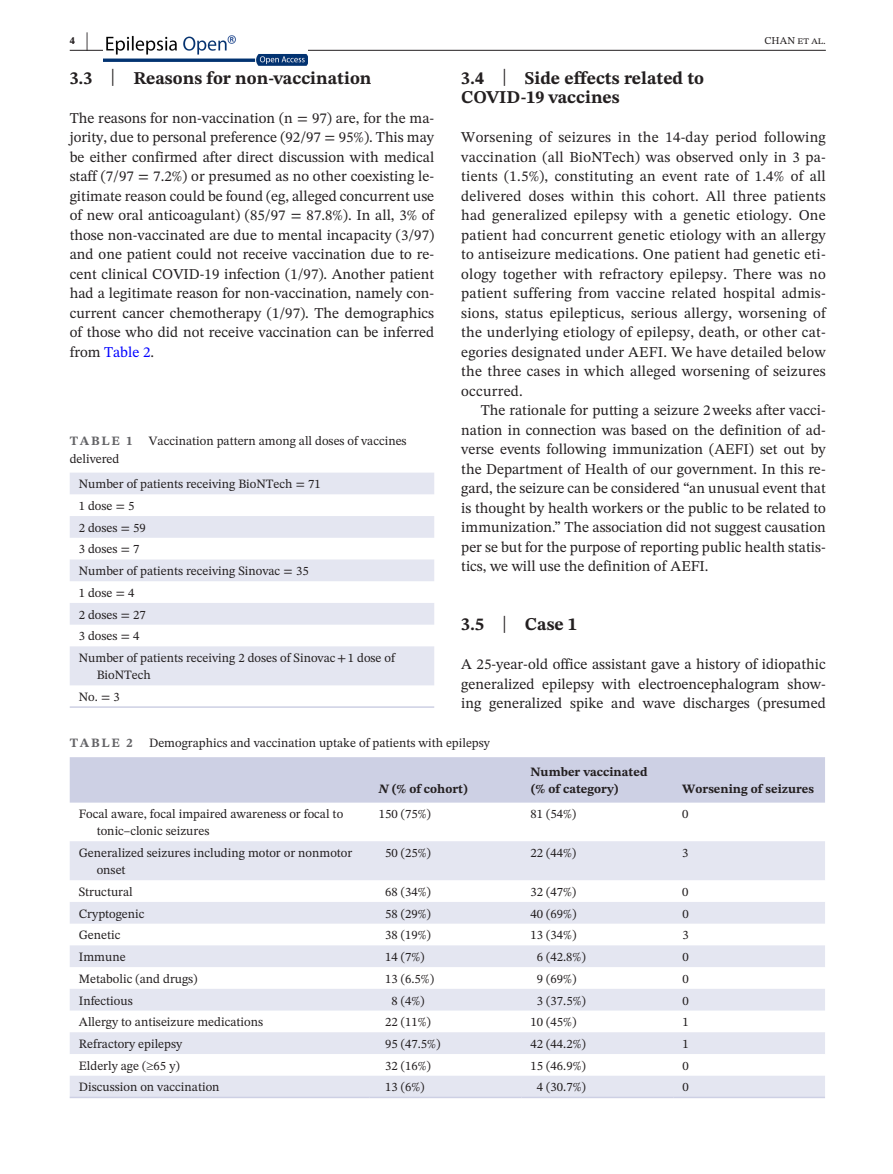
<style>
.page{position:relative;width:893px;height:1174px;background:#fff}
.page>*{position:absolute;margin:0;border:0;box-sizing:border-box;transform-origin:0 0}
.t1{font:700 18px/19.5px "STIX Two Text";color:#231f20}
.t2{font:15px/19.5px "STIX Two Text";color:#231f20;text-align:justify}
.t3{font:12.75px/21.8px "STIX Two Text";color:#231f20}
.t4{font:700 12.75px/17.2px "STIX Two Text";color:#231f20}
.t5{font:700 12.75px "STIX Two Text";letter-spacing:.14em;color:#636366}
.t6{font:10.5px "STIX Two Text";color:#231f20}
.t7{font:700 10.5px "STIX Two Text";color:#231f20}
.s1{font-size:21.6px}
.s2{font-weight:400;font-size:23.7px}
.s3{color:#00f}
.s4{font-style:italic}
</style>
<div class="page">
<hr style="left:70px;top:50px;width:756px;height:1px;background:#231f20">
<img style="left:104px;top:35px;width:204px;height:30px">
<svg style="left:70px;top:472px;width:364px;height:213px;fill:#e4e6f1"></svg>
<hr style="left:70px;top:706px;width:364px;height:2px;background:#cdd0e4">
<div style="left:70px;top:757px;width:755px;height:45px;background:#cdd0e4"></div>
<svg style="left:70px;top:841px;width:755px;height:255px;fill:#e4e6f1"></svg>
<hr style="left:70px;top:1096px;width:300px;height:2px;background:#cdd0e4">
<hr style="left:370px;top:1096px;width:151px;height:2px;background:#cdd0e4">
<hr style="left:521px;top:1096px;width:152px;height:2px;background:#cdd0e4">
<hr style="left:673px;top:1096px;width:152px;height:2px;background:#cdd0e4">
<p class="t7" style="left:70px;top:33px;width:20px">4 <span class="s1">|</span></p>
<p class="t6" style="left:765px;top:33px;width:63px">CHAN et al.</p>
<p class="t1" style="left:70px;top:69px;width:303px">3.3 <span class="s2">|</span> Reasons for non-vaccination</p>
<p class="t2" style="left:70px;top:108px;width:366px">The reasons for non-vaccination (n = 97) are, for the ma&shy;jority, due to personal preference (92/97 = 95%). This may be either confirmed after direct discussion with medical staff (7/97 = 7.2%) or presumed as no other coexisting le&shy;gitimate reason could be found (eg, alleged concurrent use of new oral anticoagulant) (85/97 = 87.8%). In all, 3% of those non-vaccinated are due to mental incapacity (3/97) and one patient could not receive vaccination due to re&shy;cent clinical COVID-19 infection (1/97). Another patient had a legitimate reason for non-vaccination, namely con&shy;current cancer chemotherapy (1/97). The demographics of those who did not receive vaccination can be inferred from <span class="s3">Table 2</span>.</p>
<p class="t1" style="left:461px;top:69px;width:244px">3.4 <span class="s2">|</span> Side effects related to<br>COVID-19 vaccines</p>
<p class="t2" style="left:461px;top:127px;width:366px">Worsening of seizures in the 14-day period following vaccination (all BioNTech) was observed only in 3 pa&shy;tients (1.5%), constituting an event rate of 1.4% of all delivered doses within this cohort. All three patients had generalized epilepsy with a genetic etiology. One patient had concurrent genetic etiology with an allergy to antiseizure medications. One patient had genetic eti&shy;ology together with refractory epilepsy. There was no patient suffering from vaccine related hospital admis&shy;sions, status epilepticus, serious allergy, worsening of the underlying etiology of epilepsy, death, or other cat&shy;egories designated under AEFI. We have detailed below the three cases in which alleged worsening of seizures occurred.</p>
<p class="t2" style="left:461px;top:400px;width:366px;text-indent:20px">The rationale for putting a seizure 2weeks after vacci&shy;nation in connection was based on the definition of ad&shy;verse events following immunization (AEFI) set out by the Department of Health of our government. In this re&shy;gard, the seizure can be considered “an unusual event that is thought by health workers or the public to be related to immunization.” The association did not suggest causation per se but for the purpose of reporting public health statis&shy;tics, we will use the definition of AEFI.</p>
<p class="t5" style="left:70px;top:431px;width:64px">TABLE 1</p>
<p class="t3" style="left:149px;top:430px;width:259px">Vaccination pattern among all doses of vaccines</p>
<p class="t3" style="left:79px;top:446px;width:244px;line-height:25.5px;text-indent:-9px">delivered<br>Number of patients receiving BioNTech = 71</p>
<p class="t3" style="left:79px;top:495px;width:318px">1 dose = 5<br>2 doses = 59<br>3 doses = 7<br>Number of patients receiving Sinovac = 35<br>1 dose = 4<br>2 doses = 27<br>3 doses = 4<br>Number of patients receiving 2 doses of Sinovac+1 dose of</p>
<p class="t3" style="left:79px;top:664px;width:74px;text-indent:18px">BioNTech<br>No. = 3</p>
<p class="t5" style="left:70px;top:734px;width:65px">TABLE 2</p>
<p class="t3" style="left:149px;top:732px;width:342px">Demographics and vaccination uptake of patients with epilepsy</p>
<p class="t4" style="left:379px;top:781px;width:91px"><span class="s4">N</span> (% of cohort)</p>
<p class="t1" style="left:461px;top:615px;width:117px">3.5 <span class="s2">|</span> Case 1</p>
<p class="t2" style="left:461px;top:654px;width:366px">A 25-year-old office assistant gave a history of idiopathic generalized epilepsy with electroencephalogram show&shy;ing generalized spike and wave discharges (presumed</p>
<p class="t4" style="left:530px;top:763px;width:119px">Number vaccinated (% of category)</p>
<p class="t4" style="left:682px;top:781px;width:133px">Worsening of seizures</p>
<p class="t3" style="left:97px;top:805px;width:248px;line-height:17.2px;text-indent:-18px">Focal aware, focal impaired awareness or focal to tonic–clonic seizures</p>
<p class="t3" style="left:379px;top:802px;width:54px">150 (75%)</p>
<p class="t3" style="left:530px;top:802px;width:47px">81 (54%)</p>
<p class="t3" style="left:682px;top:802px;width:8px">0</p>
<p class="t3" style="left:97px;top:844px;width:257px;line-height:17.2px;text-indent:-18px">Generalized seizures including motor or nonmotor onset</p>
<p class="t3" style="left:385px;top:841px;width:47px">50 (25%)</p>
<p class="t3" style="left:530px;top:841px;width:47px">22 (44%)</p>
<p class="t3" style="left:682px;top:841px;width:8px">3</p>
<p class="t3" style="left:79px;top:880px;width:56px">Structural</p>
<p class="t3" style="left:385px;top:880px;width:47px">68 (34%)</p>
<p class="t3" style="left:530px;top:880px;width:47px">32 (47%)</p>
<p class="t3" style="left:682px;top:880px;width:8px">0</p>
<p class="t3" style="left:79px;top:902px;width:67px">Cryptogenic</p>
<p class="t3" style="left:385px;top:902px;width:47px">58 (29%)</p>
<p class="t3" style="left:531px;top:902px;width:47px">40 (69%)</p>
<p class="t3" style="left:682px;top:902px;width:8px">0</p>
<p class="t3" style="left:79px;top:924px;width:43px">Genetic</p>
<p class="t3" style="left:385px;top:924px;width:47px">38 (19%)</p>
<p class="t3" style="left:531px;top:924px;width:47px">13 (34%)</p>
<p class="t3" style="left:682px;top:924px;width:8px">3</p>
<p class="t3" style="left:79px;top:946px;width:48px">Immune</p>
<p class="t3" style="left:385px;top:946px;width:41px">14 (7%)</p>
<p class="t3" style="left:537px;top:946px;width:50px">6 (42.8%)</p>
<p class="t3" style="left:682px;top:946px;width:8px">0</p>
<p class="t3" style="left:79px;top:967px;width:120px">Metabolic (and drugs)</p>
<p class="t3" style="left:385px;top:967px;width:50px">13 (6.5%)</p>
<p class="t3" style="left:537px;top:967px;width:41px">9 (69%)</p>
<p class="t3" style="left:682px;top:967px;width:8px">0</p>
<p class="t3" style="left:79px;top:989px;width:55px">Infectious</p>
<p class="t3" style="left:391px;top:989px;width:35px">8 (4%)</p>
<p class="t3" style="left:537px;top:989px;width:50px">3 (37.5%)</p>
<p class="t3" style="left:682px;top:989px;width:8px">0</p>
<p class="t3" style="left:79px;top:1011px;width:186px">Allergy to antiseizure medications</p>
<p class="t3" style="left:385px;top:1011px;width:47px">22 (11%)</p>
<p class="t3" style="left:531px;top:1011px;width:47px">10 (45%)</p>
<p class="t3" style="left:682px;top:1011px;width:8px">1</p>
<p class="t3" style="left:79px;top:1032px;width:105px">Refractory epilepsy</p>
<p class="t3" style="left:385px;top:1032px;width:57px">95 (47.5%)</p>
<p class="t3" style="left:531px;top:1032px;width:57px">42 (44.2%)</p>
<p class="t3" style="left:682px;top:1032px;width:8px">1</p>
<p class="t3" style="left:79px;top:1054px;width:102px">Elderly age (≥65 y)</p>
<p class="t3" style="left:385px;top:1054px;width:47px">32 (16%)</p>
<p class="t3" style="left:531px;top:1054px;width:57px">15 (46.9%)</p>
<p class="t3" style="left:682px;top:1054px;width:8px">0</p>
<p class="t3" style="left:79px;top:1076px;width:142px">Discussion on vaccination</p>
<p class="t3" style="left:385px;top:1076px;width:41px">13 (6%)</p>
<p class="t3" style="left:537px;top:1076px;width:50px">4 (30.7%)</p>
<p class="t3" style="left:682px;top:1076px;width:8px">0</p>
</div>
